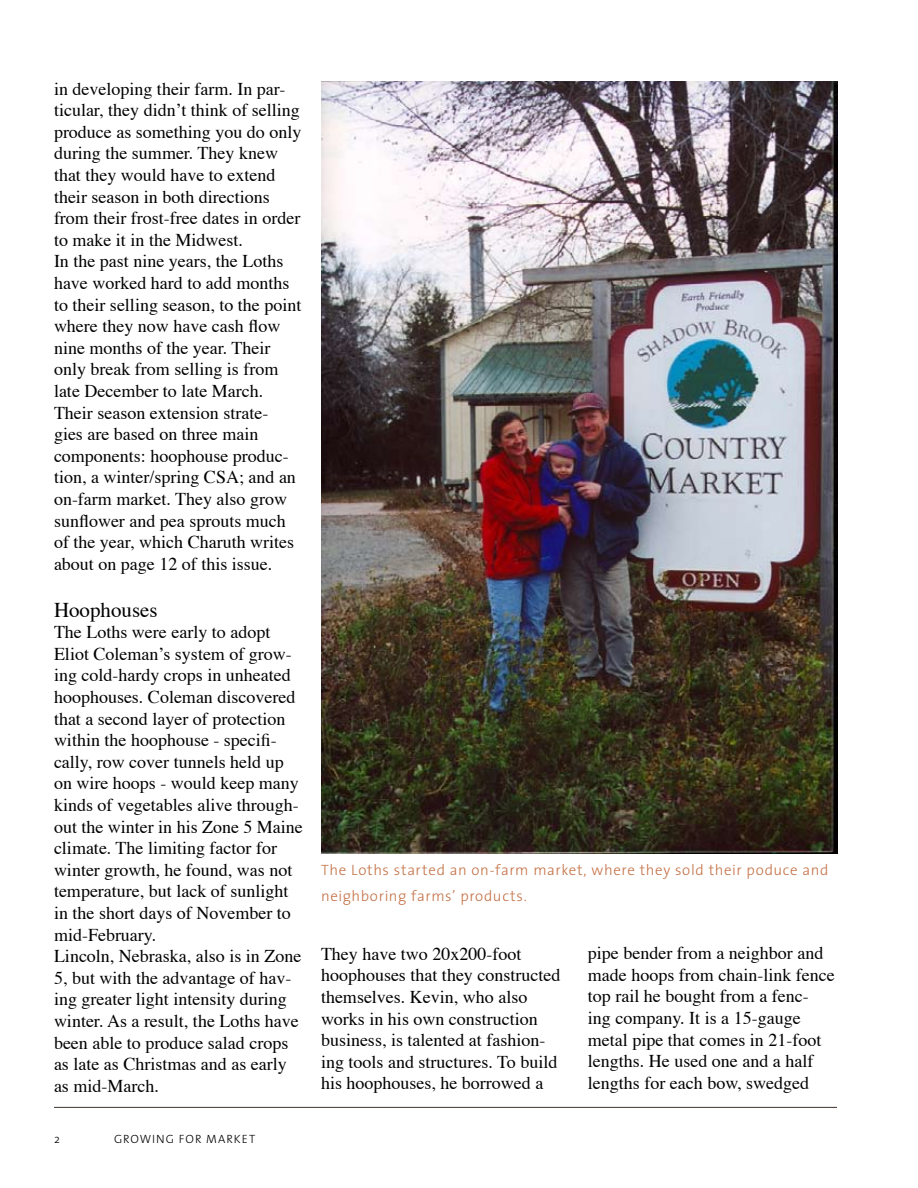
<style>
.page{position:relative;width:918px;height:1188px;background:#fff}
.page>*{position:absolute;margin:0;border:0;box-sizing:border-box;transform-origin:0 0}
.t1{font:21px "Times";color:#000}
.t2{font:18px/21.6px "Times";color:#000}
.t3{font:300 15px/25.5px "The Sans";letter-spacing:.045em;color:#c47247}
.t4{font:300 12px "The Sans";letter-spacing:.085em;color:#000}
</style>
<div class="page">
<hr style="left:54px;top:1107px;width:783px;height:1px;background:#41322e">
<img style="left:321px;top:81px;width:516px;height:773px">
<p class="t2" style="left:54px;top:76px;width:249px">in developing their farm. In par&shy;ticular, they didn’t think of selling produce as something you do only during the summer. They knew that they would have to extend their season in both directions from their frost-free dates in order to make it in the Midwest.<br>In the past nine years, the Loths have worked hard to add months to their selling season, to the point where they now have cash flow nine months of the year. Their only break from selling is from late December to late March.<br>Their season extension strate&shy;gies are based on three main components: hoophouse produc&shy;tion, a winter/spring CSA; and an on-farm market. They also grow sunflower and pea sprouts much of the year, which Charuth writes about on page 12 of this issue.</p>
<p class="t1" style="left:54px;top:590px;width:105px">Hoophouses</p>
<p class="t2" style="left:54px;top:620px;width:250px">The Loths were early to adopt<br>Eliot Coleman’s system of grow&shy;ing cold-hardy crops in unheated hoophouses. Coleman discovered that a second layer of protection within the hoophouse - specifi&shy;cally, row cover tunnels held up on wire hoops - would keep many kinds of vegetables alive through&shy;out the winter in his Zone 5 Maine climate. The limiting factor for winter growth, he found, was not temperature, but lack of sunlight in the short days of November to mid-February.<br>Lincoln, Nebraska, also is in Zone<br>5, but with the advantage of hav&shy;ing greater light intensity during winter. As a result, the Loths have been able to produce salad crops as late as Christmas and as early as mid-March.</p>
<p class="t4" style="left:54px;top:1129px;width:7px">2</p>
<p class="t4" style="left:114px;top:1129px;width:143px">GROWING FOR MARKET</p>
<p class="t3" style="left:321px;top:857px;width:509px">The Loths started an on-farm market, where they sold their poduce and neighboring farms’ products.</p>
<p class="t2" style="left:321px;top:941px;width:241px">They have two 20x200-foot hoophouses that they constructed themselves. Kevin, who also works in his own construction business, is talented at fashion&shy;ing tools and structures. To build his hoophouses, he borrowed a</p>
<p class="t2" style="left:588px;top:941px;width:248px">pipe bender from a neighbor and made hoops from chain-link fence top rail he bought from a fenc&shy;ing company. It is a 15-gauge metal pipe that comes in 21-foot lengths. He used one and a half lengths for each bow, swedged</p>
</div>
